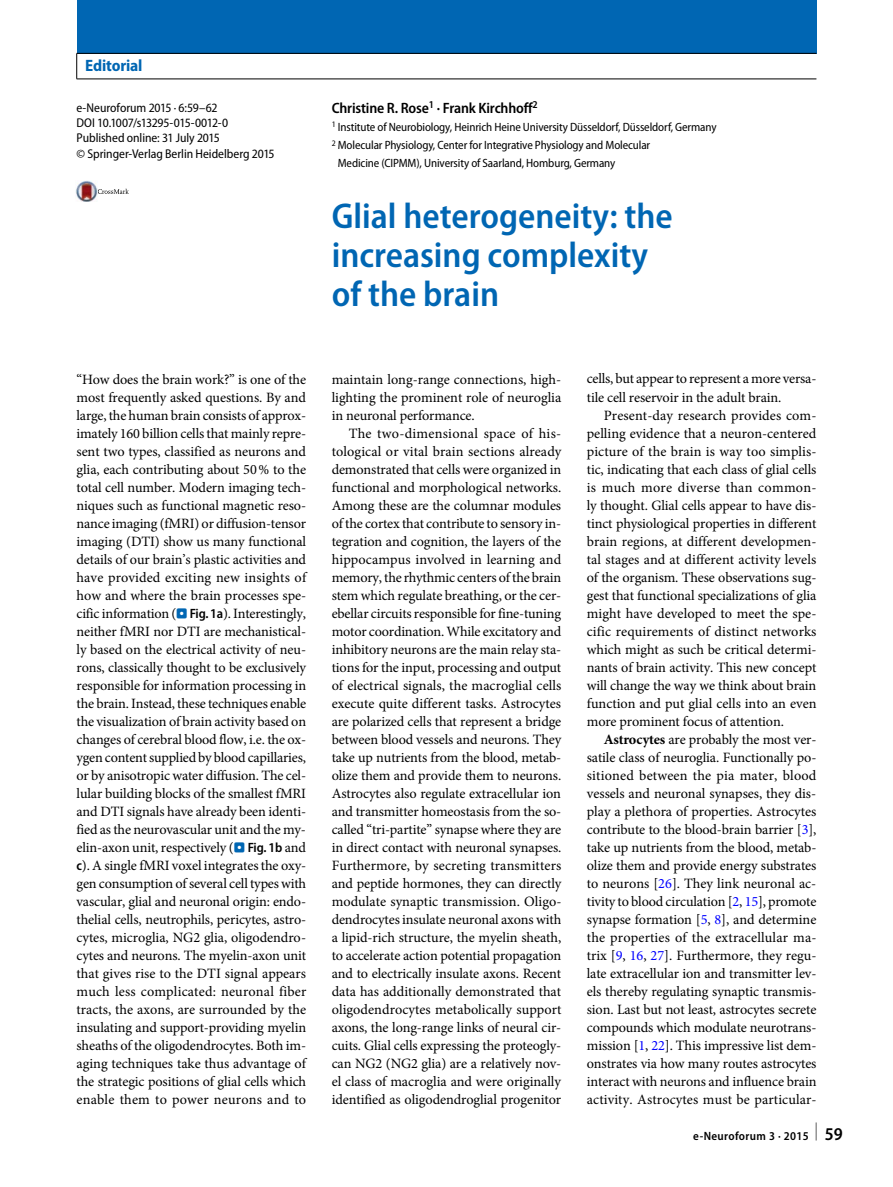
<style>
.page{position:relative;width:893px;height:1187px;background:#fff}
.page>*{position:absolute;margin:0;border:0;box-sizing:border-box;transform-origin:0 0}
.t1{font:600 semi-condensed 36px/39px "Myriad Pro";color:#0066b3}
.t2{font:700 semi-condensed 16.5px "Myriad Pro";letter-spacing:-.01em;color:#0066b3}
.t3{font:600 semi-condensed 15px "Myriad Pro";letter-spacing:-.01em;color:#000}
.t4{font:14.25px/18px "Minion Pro";letter-spacing:-.005em;color:#000;text-align:justify}
.t5{font:semi-condensed 12.75px/15.3px "Myriad Pro";letter-spacing:-.005em;color:#000}
.t6{font:semi-condensed 12px "Myriad Pro";letter-spacing:-.01em;color:#000}
.t7{font:600 semi-condensed 12px "Myriad Pro";letter-spacing:.03em;color:#000}
.s1{font-family:"Blik Buttons";font-size:13.5px;color:#0066b3}
.s2{font-family:"Myriad Pro";font-weight:600;font-stretch:semi-condensed;font-size:13.5px}
.s3{font-weight:700}
.s4{color:#00f}
.s5{font-size:18px}
</style>
<div class="page">
<svg style="left:98px;top:189px;width:31px;height:5px"></svg>
<img style="left:75px;top:181px;width:23px;height:20px">
<div style="left:77px;top:0;width:739px;height:53px;background:#0066b3"></div>
<hr style="left:77px;top:53px;width:739px;height:1px;background:#000">
<hr style="left:77px;top:79px;width:739px;height:1px;background:#000">
<svg style="left:76px;top:54px;width:1px;height:25px"></svg>
<p class="t2" style="left:85px;top:56px;width:59px">Editorial</p>
<p class="t5" style="left:77px;top:100px;width:200px">e-Neuroforum 2015 · 6:59–62<br>DOI 10.1007/s13295-015-0012-0<br>Published online: 31 July 2015<br>© Springer-Verlag Berlin Heidelberg 2015</p>
<p class="t3" style="left:332px;top:100px;width:208px">Christine R. Rose<sup>1</sup> · Frank Kirchhoff<sup>2</sup></p>
<p class="t6" style="left:332px;top:120px;width:386px"><sup>1</sup> Institute of Neurobiology, Heinrich Heine University Düsseldorf, Düsseldorf, Germany</p>
<p class="t6" style="left:332px;top:138px;width:320px"><sup>2</sup> Molecular Physiology, Center for Integrative Physiology and Molecular</p>
<p class="t6" style="left:338px;top:156px;width:279px">Medicine (CIPMM), University of Saarland, Homburg, Germany</p>
<h1 class="t1" style="left:332px;top:197px;width:343px">Glial heterogeneity: the increasing complexity of the brain</h1>
<p class="t4" style="left:77px;top:370px;width:231px">“How does the brain work?” is one of the most frequently asked questions. By and large, the human brain consists of approx&shy;imately 160 billion cells that mainly repre&shy;sent two types, classified as neurons and glia, each contributing about 50% to the total cell number. Modern imaging tech&shy;niques such as functional magnetic reso&shy;nance imaging (fMRI) or diffusion-tensor imaging (DTI) show us many functional details of our brain’s plastic activities and have provided exciting new insights of how and where the brain processes spe&shy;cific information (<span class="s1">.</span> <span class="s2">Fig. 1a</span>). Interestingly, neither fMRI nor DTI are mechanistical&shy;ly based on the electrical activity of neu&shy;rons, classically thought to be exclusively responsible for information processing in the brain. Instead, these techniques enable the visualization of brain activity based on changes of cerebral blood flow, i.e. the ox&shy;ygen content supplied by blood capillaries, or by anisotropic water diffusion. The cel&shy;lular building blocks of the smallest fMRI and DTI signals have already been identi&shy;fied as the neurovascular unit and the my&shy;elin-axon unit, respectively (<span class="s1">.</span> <span class="s2">Fig. 1b</span> and <span class="s2">c</span>). A single fMRI voxel integrates the oxy&shy;gen consumption of several cell types with vascular, glial and neuronal origin: endo&shy;thelial cells, neutrophils, pericytes, astro&shy;cytes, microglia, NG2 glia, oligodendro&shy;cytes and neurons. The myelin-axon unit that gives rise to the DTI signal appears much less complicated: neuronal fiber tracts, the axons, are surrounded by the insulating and support-providing myelin sheaths of the oligodendrocytes. Both im&shy;aging techniques take thus advantage of the strategic positions of glial cells which enable them to power neurons and to</p>
<p class="t4" style="left:332px;top:370px;width:231px">maintain long-range connections, high&shy;lighting the prominent role of neuroglia in neuronal performance.</p>
<p class="t4" style="left:332px;top:424px;width:231px;text-indent:17px">The two-dimensional space of his&shy;tological or vital brain sections already demonstrated that cells were organized in functional and morphological networks.<br>Among these are the columnar modules of the cortex that contribute to sensory in&shy;tegration and cognition, the layers of the hippocampus involved in learning and memory, the rhythmic centers of the brain stem which regulate breathing, or the cer&shy;ebellar circuits responsible for fine-tuning motor coordination. While excitatory and inhibitory neurons are the main relay sta&shy;tions for the input, processing and output of electrical signals, the macroglial cells execute quite different tasks. Astrocytes are polarized cells that represent a bridge between blood vessels and neurons. They take up nutrients from the blood, metab&shy;olize them and provide them to neurons.<br>Astrocytes also regulate extracellular ion and transmitter homeostasis from the so&shy;called “tri-partite” synapse where they are in direct contact with neuronal synapses.<br>Furthermore, by secreting transmitters and peptide hormones, they can directly modulate synaptic transmission. Oligo&shy;dendrocytes insulate neuronal axons with a lipid-rich structure, the myelin sheath, to accelerate action potential propagation and to electrically insulate axons. Recent data has additionally demonstrated that oligodendrocytes metabolically support axons, the long-range links of neural cir&shy;cuits. Glial cells expressing the proteogly&shy;can NG2 (NG2 glia) are a relatively nov&shy;el class of macroglia and were originally identified as oligodendroglial progenitor</p>
<p class="t4" style="left:587px;top:370px;width:231px">cells, but appear to represent a more versa&shy;tile cell reservoir in the adult brain.</p>
<p class="t4" style="left:587px;top:406px;width:231px;text-indent:17px">Present-day research provides com&shy;pelling evidence that a neuron-centered picture of the brain is way too simplis&shy;tic, indicating that each class of glial cells is much more diverse than common&shy;ly thought. Glial cells appear to have dis&shy;tinct physiological properties in different brain regions, at different developmen&shy;tal stages and at different activity levels of the organism. These observations sug&shy;gest that functional specializations of glia might have developed to meet the spe&shy;cific requirements of distinct networks which might as such be critical determi&shy;nants of brain activity. This new concept will change the way we think about brain function and put glial cells into an even more prominent focus of attention.</p>
<p class="t4" style="left:587px;top:730px;width:231px;text-indent:17px"><span class="s3">Astrocytes</span> are probably the most ver&shy;satile class of neuroglia. Functionally po&shy;sitioned between the pia mater, blood vessels and neuronal synapses, they dis&shy;play a plethora of properties. Astrocytes contribute to the blood-brain barrier [<span class="s4">3</span>], take up nutrients from the blood, metab&shy;olize them and provide energy substrates to neurons [<span class="s4">26</span>]. They link neuronal ac&shy;tivity to blood circulation [<span class="s4">2</span>, <span class="s4">15</span>], promote synapse formation [<span class="s4">5</span>, <span class="s4">8</span>], and determine the properties of the extracellular ma&shy;trix [<span class="s4">9</span>, <span class="s4">16</span>, <span class="s4">27</span>]. Furthermore, they regu&shy;late extracellular ion and transmitter lev&shy;els thereby regulating synaptic transmis&shy;sion. Last but not least, astrocytes secrete compounds which modulate neurotrans&shy;mission [<span class="s4">1</span>, <span class="s4">22</span>]. This impressive list dem&shy;onstrates via how many routes astrocytes interact with neurons and influence brain activity. Astrocytes must be particular-</p>
<p class="t7" style="left:693px;top:1129px;width:151px">e-Neuroforum 3 · 2015 <sup>|</sup> <span class="s5">59</span></p>
</div>
